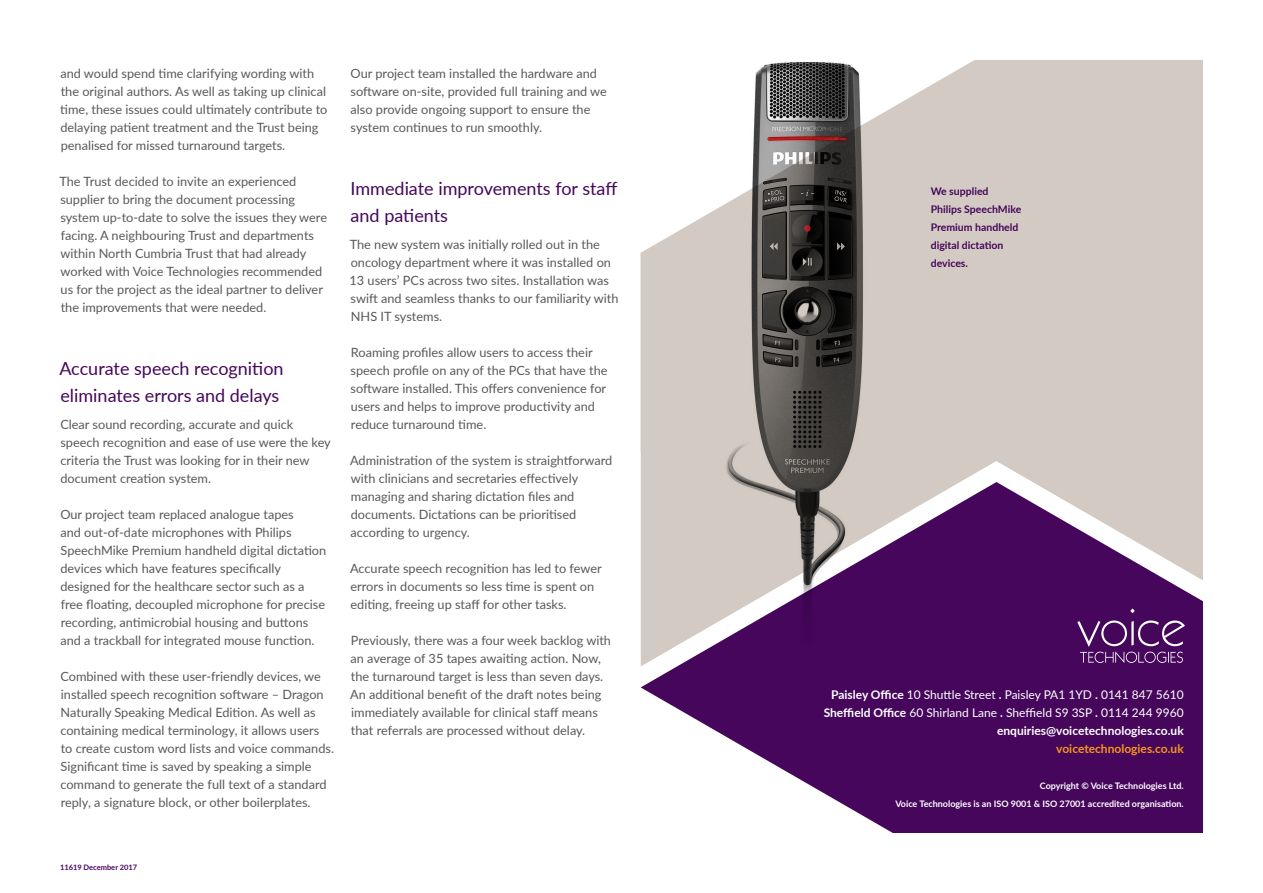
<style>
.page{position:relative;width:1263px;height:893px;background:#fff}
.page>*{position:absolute;margin:0;border:0;box-sizing:border-box;transform-origin:0 0}
.Head_B{font:18px/27px "Lato";color:#45065b}
.Body{font:12.75px/18px "Lato";color:#57585a}
.t1{font:12px "Lato";color:#fff}
.t2{font:700 12px "Lato";color:#fff}
.t3{font:700 12px "Lato";color:#f7951d}
.t4{font:700 10.5px/18px "Lato";color:#45065b}
.t5{font:700 9px "Lato";color:#fff}
.t6{font:700 7.5px "Lato";color:#45065b}
.s1{font-weight:700}
</style>
<div class="page">
<svg style="left:640px;top:60px;width:563px;height:391px;fill:#d3cbc3"></svg>
<svg style="left:640px;top:451px;width:563px;height:237px;fill:#d3cbc3"></svg>
<svg style="left:641px;top:482px;width:562px;height:351px;fill:#45065b"></svg>
<svg style="left:1130px;top:608px;width:5px;height:5px"></svg>
<svg style="left:1077px;top:620px;width:108px;height:43px"></svg>
<img style="left:709px;top:60px;width:198px;height:592px">
<p class="Body" style="left:60px;top:64px;width:269px">and would spend time clarifying wording with the original authors. As well as taking up clinical time, these issues could ultimately contribute to delaying patient treatment and the Trust being penalised for missed turnaround targets.</p>
<p class="Body" style="left:59px;top:172px;width:269px">The Trust decided to invite an experienced supplier to bring the document processing system up-to-date to solve the issues they were facing. A neighbouring Trust and departments within North Cumbria Trust that had already worked with Voice Technologies recommended us for the project as the ideal partner to deliver the improvements that were needed.</p>
<p class="Head_B" style="left:59px;top:354px;width:226px">Accurate speech recognition eliminates errors and delays</p>
<p class="Body" style="left:60px;top:415px;width:272px">Clear sound recording, accurate and quick speech recognition and ease of use were the key criteria the Trust was looking for in their new document creation system.</p>
<p class="Body" style="left:60px;top:505px;width:267px">Our project team replaced analogue tapes<br>and out-of-date microphones with Philips SpeechMike Premium handheld digital dictation devices which have features specifically designed for the healthcare sector such as a free floating, decoupled microphone for precise recording, antimicrobial housing and buttons and a trackball for integrated mouse function.</p>
<p class="Body" style="left:60px;top:667px;width:275px">Combined with these user-friendly devices, we installed speech recognition software – Dragon Naturally Speaking Medical Edition. As well as containing medical terminology, it allows users to create custom word lists and voice commands.<br>Significant time is saved by speaking a simple command to generate the full text of a standard reply, a signature block, or other boilerplates.</p>
<p class="Body" style="left:351px;top:64px;width:258px">Our project team installed the hardware and software on-site, provided full training and we also provide ongoing support to ensure the system continues to run smoothly.</p>
<p class="Head_B" style="left:351px;top:174px;width:268px">Immediate improvements for staff and patients</p>
<p class="Body" style="left:349px;top:235px;width:271px">The new system was initially rolled out in the oncology department where it was installed on 13 users’ PCs across two sites. Installation was swift and seamless thanks to our familiarity with NHS IT systems.</p>
<p class="Body" style="left:351px;top:343px;width:259px">Roaming profiles allow users to access their speech profile on any of the PCs that have the software installed. This offers convenience for users and helps to improve productivity and reduce turnaround time.</p>
<p class="Body" style="left:350px;top:451px;width:264px">Administration of the system is straightforward with clinicians and secretaries effectively managing and sharing dictation files and documents. Dictations can be prioritised according to urgency.</p>
<p class="Body" style="left:350px;top:559px;width:253px">Accurate speech recognition has led to fewer errors in documents so less time is spent on editing, freeing up staff for other tasks.</p>
<p class="Body" style="left:350px;top:631px;width:262px">Previously, there was a four week backlog with an average of 35 tapes awaiting action. Now, the turnaround target is less than seven days.<br>An additional benefit of the draft notes being immediately available for clinical staff means that referrals are processed without delay.</p>
<p class="t6" style="left:60px;top:862px;width:79px">11619 December 2017</p>
<p class="t4" style="left:931px;top:182px;width:92px">We supplied<br>Philips SpeechMike<br>Premium handheld digital dictation devices.</p>
<p class="t1" style="left:831px;top:686px;width:354px"><span class="s1">Paisley Office</span> 10 Shuttle Street <span class="s1">.</span> Paisley PA1 1YD <span class="s1">.</span> 0141 847 5610</p>
<p class="t1" style="left:824px;top:704px;width:362px"><span class="s1">Sheffield Office</span> 60 Shirland Lane <span class="s1">.</span> Sheffield S9 3SP <span class="s1">.</span> 0114 244 9960</p>
<p class="t2" style="left:997px;top:722px;width:188px">enquiries@voicetechnologies.co.uk</p>
<p class="t3" style="left:1056px;top:740px;width:129px">voicetechnologies.co.uk</p>
<p class="t5" style="left:1040px;top:779px;width:145px">Copyright © Voice Technologies Ltd.</p>
<p class="t5" style="left:895px;top:797px;width:290px">Voice Technologies is an ISO 9001 &amp; ISO 27001 accredited organisation.</p>
</div>
